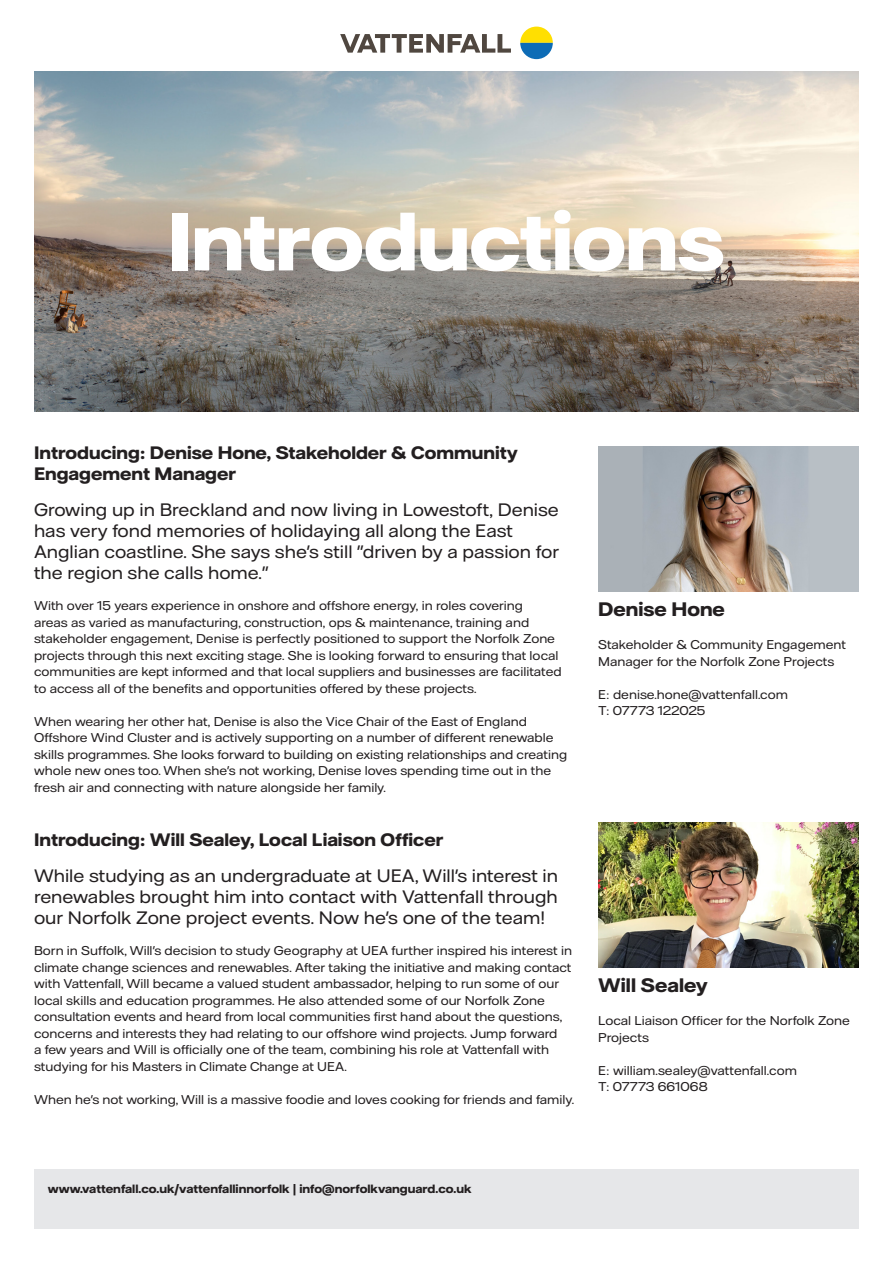
<style>
.page{position:relative;width:893px;height:1263px;background:#fff}
.page>*{position:absolute;margin:0;border:0;box-sizing:border-box;transform-origin:0 0}
.Haeder_55_pt_externa{font:700 82.5px "Vattenfall Hall Display";color:#fff}
.Header_13_pt_short_n{font:700 19.5px "Vattenfall Hall";color:#231f20}
.Introduction_12_pt{font:18px/21px "Vattenfall Hall";color:#231f20}
.Introduction_12_pt-2{font:700 18px/21px "Vattenfall Hall";color:#231f20}
.Copy_8_5_pt{font:12.75px/16.5px "Vattenfall Hall";color:#231f20}
.Adress_8_pt_bold{font:700 12px "Vattenfall Hall";color:#231f20}
</style>
<div class="page">
<img style="left:34px;top:71px;width:825px;height:341px">
<svg style="left:340px;top:34px;width:171px;height:19px"></svg>
<svg style="left:520px;top:27px;width:33px;height:32px"></svg>
<img style="left:598px;top:822px;width:261px;height:145px">
<img style="left:598px;top:446px;width:261px;height:145px">
<div style="left:34px;top:1169px;width:825px;height:60px;background:#e6e7e9"></div>
<p class="Haeder_55_pt_externa" style="left:169px;top:191px;width:557px">Introductions</p>
<p class="Introduction_12_pt-2" style="left:34px;top:442px;width:485px">Introducing: Denise Hone, Stakeholder &amp; Community<br>Engagement Manager</p>
<p class="Introduction_12_pt" style="left:34px;top:499px;width:527px">Growing up in Breckland and now living in Lowestoft, Denise has very fond memories of holidaying all along the East Anglian coastline. She says she's still "driven by a passion for the region she calls home."</p>
<p class="Copy_8_5_pt" style="left:34px;top:597px;width:529px">With over 15 years experience in onshore and offshore energy, in roles covering<br>areas as varied as manufacturing, construction, ops &amp; maintenance, training and stakeholder engagement, Denise is perfectly positioned to support the Norfolk Zone projects through this next exciting stage. She is looking forward to ensuring that local communities are kept informed and that local suppliers and businesses are facilitated to access all of the benefits and opportunities offered by these projects.</p>
<p class="Copy_8_5_pt" style="left:34px;top:713px;width:535px">When wearing her other hat, Denise is also the Vice Chair of the East of England Offshore Wind Cluster and is actively supporting on a number of different renewable skills programmes. She looks forward to building on existing relationships and creating whole new ones too. When she's not working, Denise loves spending time out in the fresh air and connecting with nature alongside her family.</p>
<p class="Introduction_12_pt-2" style="left:34px;top:829px;width:411px">Introducing: Will Sealey, Local Liaison Officer</p>
<p class="Introduction_12_pt" style="left:34px;top:865px;width:525px;text-align:justify">While studying as an undergraduate at UEA, Will's interest in renewables brought him into contact with Vattenfall through our Norfolk Zone project events. Now he's one of the team!</p>
<p class="Copy_8_5_pt" style="left:34px;top:942px;width:540px">Born in Suffolk, Will's decision to study Geography at UEA further inspired his interest in climate change sciences and renewables. After taking the initiative and making contact with Vattenfall, Will became a valued student ambassador, helping to run some of our local skills and education programmes. He also attended some of our Norfolk Zone consultation events and heard from local communities first hand about the questions, concerns and interests they had relating to our offshore wind projects. Jump forward<br>a few years and Will is officially one of the team, combining his role at Vattenfall with studying for his Masters in Climate Change at UEA.</p>
<p class="Copy_8_5_pt" style="left:34px;top:1091px;width:542px">When he's not working, Will is a massive foodie and loves cooking for friends and family.</p>
<p class="Header_13_pt_short_n" style="left:598px;top:598px;width:128px">Denise Hone</p>
<p class="Copy_8_5_pt" style="left:598px;top:636px;width:249px">Stakeholder &amp; Community Engagement<br>Manager for the Norfolk Zone Projects</p>
<p class="Copy_8_5_pt" style="left:598px;top:686px;width:191px">E: denise.hone@vattenfall.com</p>
<p class="Copy_8_5_pt" style="left:598px;top:702px;width:109px">T: 07773 122025</p>
<p class="Header_13_pt_short_n" style="left:598px;top:973px;width:111px">Will Sealey</p>
<p class="Copy_8_5_pt" style="left:598px;top:1012px;width:253px">Local Liaison Officer for the Norfolk Zone<br>Projects</p>
<p class="Copy_8_5_pt" style="left:598px;top:1062px;width:200px">E: william.sealey@vattenfall.com</p>
<p class="Copy_8_5_pt" style="left:598px;top:1078px;width:111px">T: 07773 661068</p>
<p class="Adress_8_pt_bold" style="left:48px;top:1181px;width:425px">www.vattenfall.co.uk/vattenfallinnorfolk | info@norfolkvanguard.co.uk</p>
</div>
